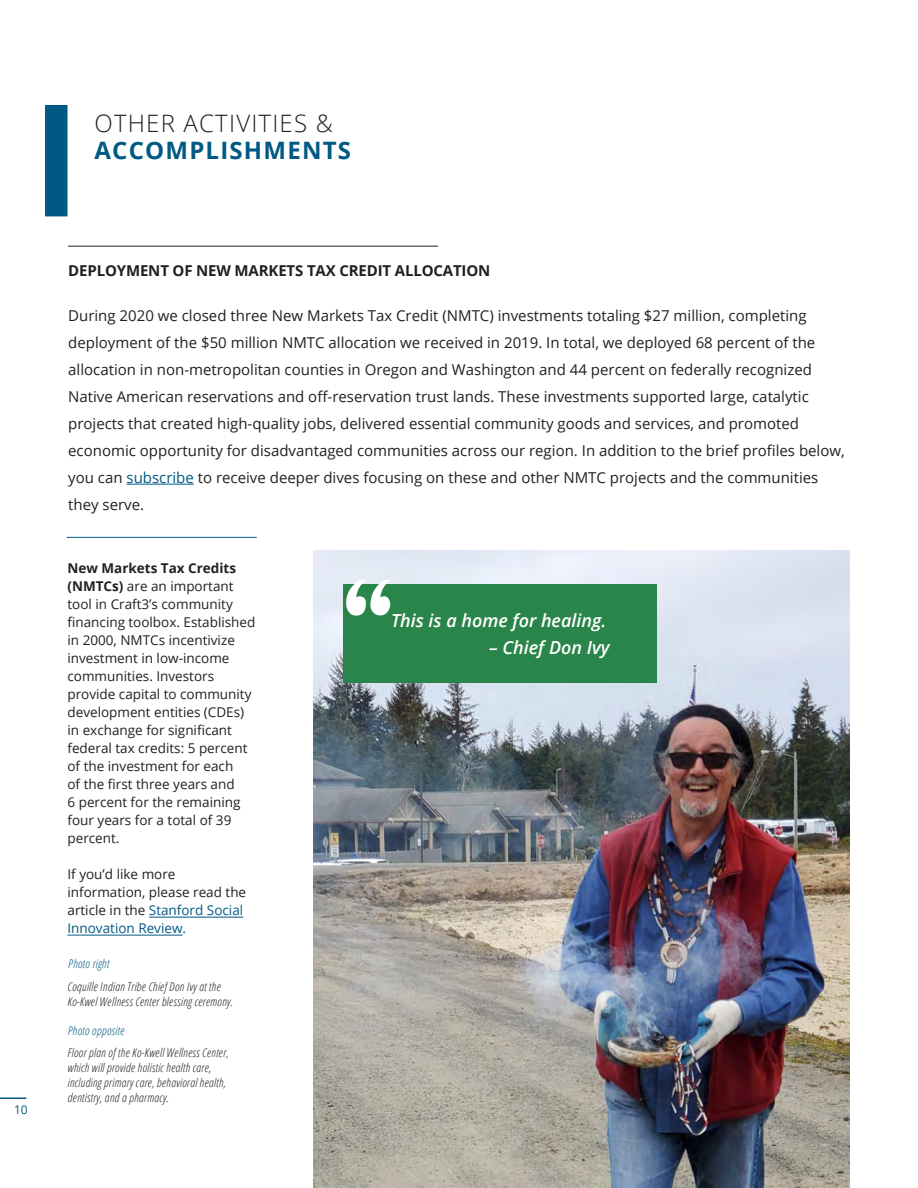
<style>
.page{position:relative;width:918px;height:1188px;background:#fff}
.page>*{position:absolute;margin:0;border:0;box-sizing:border-box;transform-origin:0 0}
.Chapter_Title_-_Alig{font:300 24px "Open Sans";letter-spacing:.05em;color:#231f20}
.Chapter_Title_-_Alig-2{font:700 24px "Open Sans";letter-spacing:.05em;color:#005983}
.Body_Text{font:italic 600 18px "Open Sans";color:#fff}
.Body_Text-2{font:15px/27px "Open Sans";color:#231f20}
.Title_-_Align_Left{font:700 15px "Open Sans";letter-spacing:-.01em;color:#231f20}
.Body_Text-3{font:13.5px/18px "Open Sans";color:#231f20}
.Body_Text-4{font:italic 300 condensed 12px/15px "Open Sans";letter-spacing:.02em;color:#231f20}
.t1{font:12px "Open Sans";color:#005983}
.s1{color:#005983}
.s2{font-weight:700}
</style>
<div class="page">
<img style="left:313px;top:550px;width:536px;height:638px">
<hr style="left:68px;top:246px;width:370px;height:1px;background:#231f20">
<hr style="left:0;top:1097px;width:26px;height:2px;background:#005983">
<div style="left:45px;top:105px;width:23px;height:111px;background:#005983"></div>
<hr style="left:127px;top:484px;width:67px;height:1px;background:#005983">
<hr style="left:67px;top:537px;width:190px;height:1px;background:#005983">
<div style="left:344px;top:584px;width:313px;height:98px;background:#2a854a"></div>
<svg style="left:346px;top:580px;width:45px;height:36px"></svg>
<hr style="left:149px;top:917px;width:94px;height:1px;background:#005983">
<hr style="left:67px;top:935px;width:116px;height:1px;background:#005983">
<p class="Chapter_Title_-_Alig" style="left:94px;top:107px;width:240px">OTHER ACTIVITIES &amp;</p>
<p class="Chapter_Title_-_Alig-2" style="left:94px;top:133px;width:258px">ACCOMPLISHMENTS</p>
<p class="t1" style="left:14px;top:1102px;width:15px">10</p>
<p class="Title_-_Align_Left" style="left:68px;top:260px;width:424px">DEPLOYMENT OF NEW MARKETS TAX CREDIT ALLOCATION</p>
<p class="Body_Text-2" style="left:68px;top:302px;width:778px">During 2020 we closed three New Markets Tax Credit (NMTC) investments totaling $27 million, completing deployment of the $50 million NMTC allocation we received in 2019. In total, we deployed 68 percent of the allocation in non-metropolitan counties in Oregon and Washington and 44 percent on federally recognized Native American reservations and off-reservation trust lands. These investments supported large, catalytic projects that created high-quality jobs, delivered essential community goods and services, and promoted economic opportunity for disadvantaged communities across our region. In addition to the brief profiles below, you can <span class="s1">subscribe</span> to receive deeper dives focusing on these and other NMTC projects and the communities they serve.</p>
<p class="Body_Text-3" style="left:68px;top:559px;width:189px"><span class="s2">New Markets Tax Credits (NMTCs)</span> are an important tool in Craft3’s community financing toolbox. Established in 2000, NMTCs incentivize investment in low-income communities. Investors provide capital to community development entities (CDEs) in exchange for significant federal tax credits: 5 percent of the investment for each<br>of the first three years and<br>6 percent for the remaining four years for a total of 39 percent.</p>
<p class="Body_Text-3" style="left:67px;top:865px;width:180px">If you’d like more information, please read the article in the <span class="s1">Stanford Social<br>Innovation Review.</span></p>
<p class="Body_Text-4" style="left:68px;top:952px;width:155px;line-height:22.4px"><span class="s1">Photo right<br></span>Coquille Indian Tribe Chief Don Ivy at the</p>
<p class="Body_Text-4" style="left:68px;top:993px;width:167px">Ko-Kwel Wellness Center blessing ceremony.</p>
<p class="Body_Text-4" style="left:68px;top:1019px;width:163px;line-height:22.2px"><span class="s1">Photo opposite<br></span>Floor plan of the Ko-Kwell Wellness Center,</p>
<p class="Body_Text-4" style="left:68px;top:1060px;width:160px">which will provide holistic health care, including primary care, behavioral health, dentistry, and a pharmacy.</p>
<p class="Body_Text" style="left:391px;top:608px;width:217px">This is a home for healing.</p>
<p class="Body_Text" style="left:489px;top:635px;width:122px">– Chief Don Ivy</p>
</div>
